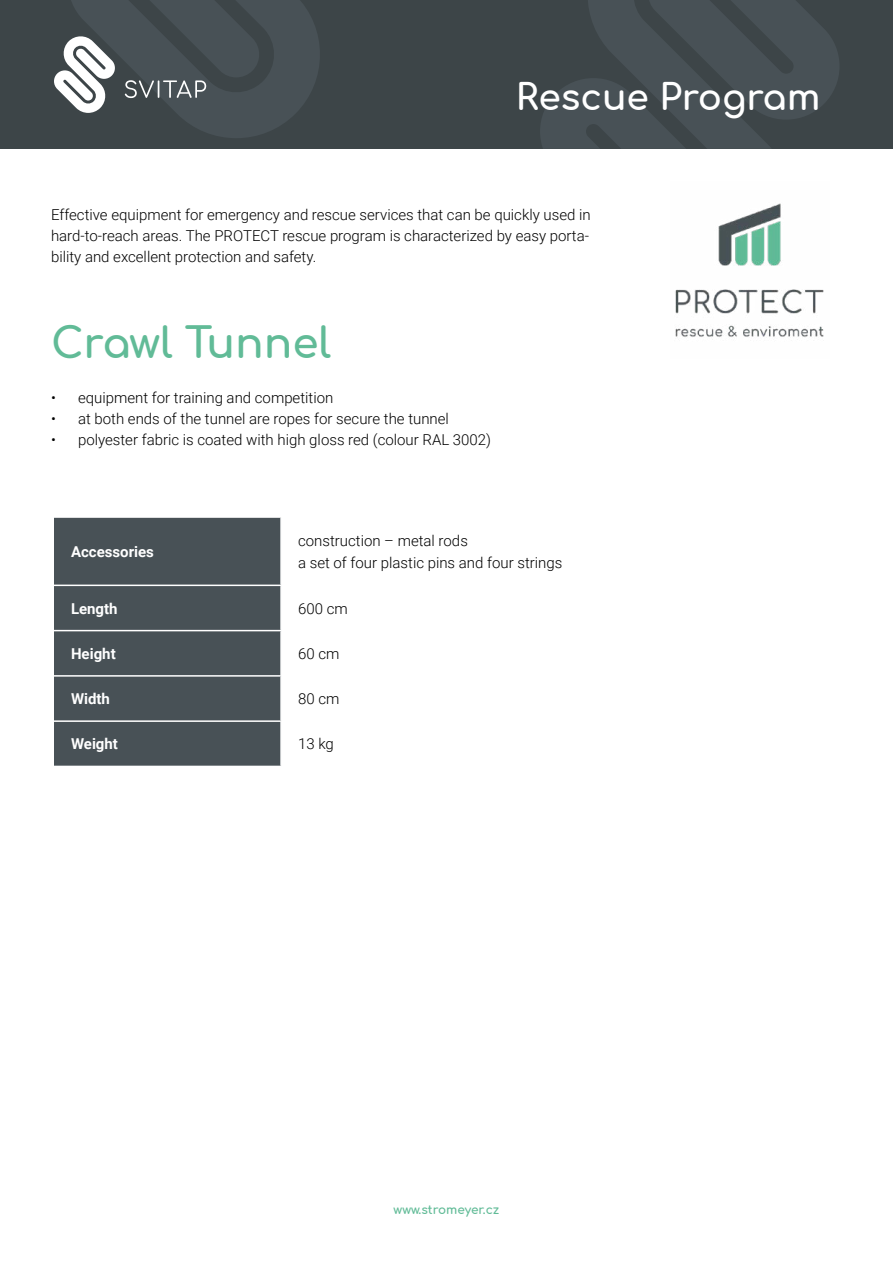
<style>
.page{position:relative;width:893px;height:1263px;background:#fff}
.page>*{position:absolute;margin:0;border:0;box-sizing:border-box;transform-origin:0 0}
.Nadpis{font:700 42px "Comfortaa";color:#61bb97}
.t1{font:700 36px "Comfortaa";color:#fff}
.Tabulka__text{font:300 15px/21px "Roboto";color:#000;text-align:justify}
.Tabulka__záhlaví{font:700 15px "Roboto";color:#fff}
.t2{font:700 12px "Comfortaa";color:#61bb97}
</style>
<div class="page">
<div style="left:0;top:0;width:893px;height:149px;background:#3d4548"></div>
<svg style="left:540px;top:0;width:299px;height:149px"></svg>
<div style="left:54px;top:518px;width:226px;height:248px;background:#485156"></div>
<hr style="left:54px;top:585px;width:228px;height:1px;background:#fff">
<hr style="left:54px;top:630px;width:228px;height:1px;background:#fff">
<hr style="left:54px;top:675px;width:228px;height:2px;background:#fff">
<hr style="left:54px;top:720px;width:228px;height:2px;background:#fff">
<svg style="left:54px;top:0;width:266px;height:138px"></svg>
<img style="left:675px;top:203px;width:149px;height:137px">
<h2 class="t1" style="left:516px;top:64px;width:306px">Rescue Program</h2>
<p class="Tabulka__text" style="left:51px;top:203px;width:541px">Effective equipment for emergency and rescue services that can be quickly used in hard-to-reach areas. The PROTECT rescue program is characterized by easy porta&shy;bility and excellent protection and safety.</p>
<p class="Nadpis" style="left:51px;top:304px;width:282px">Crawl Tunnel</p>
<p class="Tabulka__text" style="left:51px;top:386px;width:284px">• equipment for training and competition</p>
<p class="Tabulka__text" style="left:51px;top:407px;width:399px">• at both ends of the tunnel are ropes for secure the tunnel</p>
<p class="Tabulka__text" style="left:51px;top:428px;width:442px">• polyester fabric is coated with high gloss red (colour RAL 3002)</p>
<p class="Tabulka__záhlaví" style="left:71px;top:541px;width:85px">Accessories</p>
<p class="Tabulka__text" style="left:298px;top:530px;width:171px">construction – metal rods</p>
<p class="Tabulka__text" style="left:298px;top:552px;width:266px">a set of four plastic pins and four strings</p>
<p class="Tabulka__záhlaví" style="left:71px;top:598px;width:48px">Length</p>
<p class="Tabulka__text" style="left:298px;top:597px;width:51px">600 cm</p>
<p class="Tabulka__záhlaví" style="left:71px;top:643px;width:46px">Height</p>
<p class="Tabulka__text" style="left:298px;top:642px;width:43px">60 cm</p>
<p class="Tabulka__záhlaví" style="left:71px;top:688px;width:41px">Width</p>
<p class="Tabulka__text" style="left:298px;top:688px;width:43px">80 cm</p>
<p class="Tabulka__záhlaví" style="left:71px;top:733px;width:49px">Weight</p>
<p class="Tabulka__text" style="left:298px;top:733px;width:37px">13 kg</p>
<p class="t2" style="left:394px;top:1198px;width:107px">www.stromeyer.cz</p>
</div>
